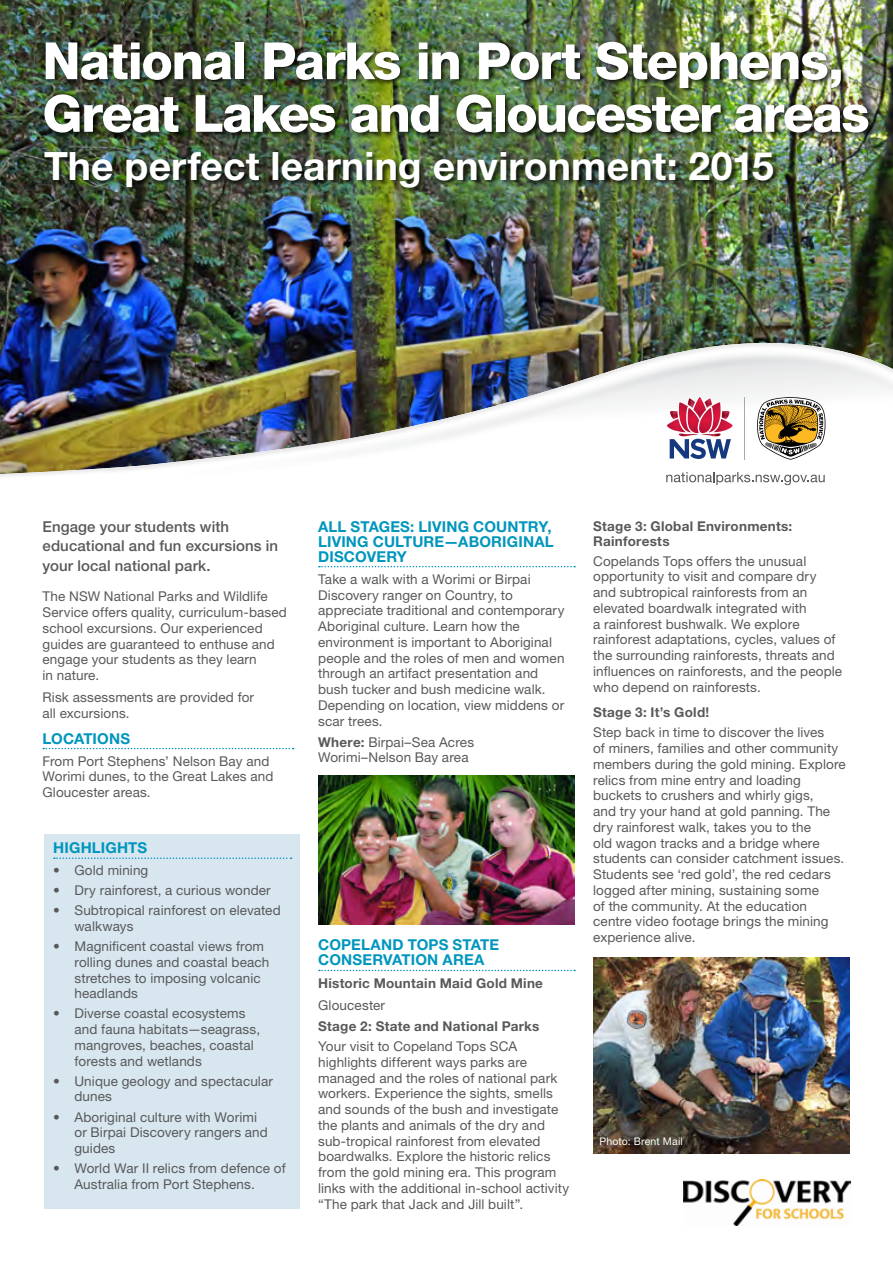
<style>
.page{position:relative;width:893px;height:1263px;background:#fff}
.page>*{position:absolute;margin:0;border:0;box-sizing:border-box;transform-origin:0 0}
.t1{font:800 51.3px/52.7px "Helvetica Neue LT Std";letter-spacing:-.03em;color:#fff}
.t2{font:700 39.15px "Helvetica Neue LT Std";letter-spacing:.005em;color:#fff}
.t3{font:700 15px/15px "Helvetica Neue LT Std";letter-spacing:.01em;color:#0096bd}
.t4{font:500 15px/19.5px "Helvetica Neue LT Std";letter-spacing:.005em;color:#58595b}
.t5{font:13.5px/15.8px "Helvetica Neue LT Std";letter-spacing:.01em;color:#58595b}
.t6{font:700 13.5px/15px "Helvetica Neue LT Std";letter-spacing:.02em;color:#58595b}
.t7{font:10.5px "Helvetica Neue LT Std";letter-spacing:.015em;color:#fff}
.s1{font-weight:700}
</style>
<div class="page">
<img style="left:0;top:0;width:893px;height:343px">
<img style="left:0;top:343px;width:893px;height:127px">
<img style="left:0;top:470px;width:68px;height:7px">
<img style="left:569px;top:343px;width:250px;height:143px">
<img style="left:819px;top:347px;width:74px;height:123px">
<img style="left:462px;top:384px;width:107px;height:86px">
<img style="left:283px;top:414px;width:179px;height:56px">
<img style="left:105px;top:449px;width:178px;height:23px">
<hr style="left:745px;top:397px;width:1px;height:62px;background:#a7a9ac">
<svg style="left:757px;top:397px;width:68px;height:63px"></svg>
<svg style="left:666px;top:396px;width:67px;height:63px"></svg>
<img style="left:713px;top:419px;width:19px;height:13px">
<img style="left:667px;top:419px;width:19px;height:13px">
<img style="left:701px;top:433px;width:20px;height:3px">
<img style="left:679px;top:433px;width:19px;height:3px">
<svg style="left:666px;top:472px;width:159px;height:13px"></svg>
<div style="left:44px;top:40px;width:831px;height:154px;background:#000;opacity:.75"></div>
<svg style="left:43px;top:748px;width:251px;height:1px"></svg>
<svg style="left:319px;top:566px;width:256px;height:1px"></svg>
<svg style="left:319px;top:970px;width:256px;height:1px"></svg>
<div style="left:45px;top:834px;width:255px;height:374px;background:#d8e6ef"></div>
<svg style="left:54px;top:857px;width:238px;height:2px"></svg>
<img style="left:318px;top:776px;width:256px;height:148px">
<img style="left:593px;top:957px;width:256px;height:196px">
<img style="left:683px;top:1179px;width:167px;height:47px">
<h1 class="t1" style="left:43px;top:34px;width:829px">National Parks in Port Stephens,<br>Great Lakes and Gloucester areas</h1>
<h2 class="t2" style="left:44px;top:142px;width:731px">The perfect learning environment: 2015</h2>
<p class="t4" style="left:43px;top:516px;width:237px">Engage your students with educational and fun excursions in your local national park.</p>
<p class="t5" style="left:43px;top:588px;width:246px">The NSW National Parks and Wildlife<br>Service offers quality, curriculum-based school excursions. Our experienced guides are guaranteed to enthuse and engage your students as they learn<br>in nature.</p>
<p class="t5" style="left:43px;top:689px;width:213px">Risk assessments are provided for all excursions.</p>
<p class="t3" style="left:43px;top:730px;width:89px">LOCATIONS</p>
<p class="t5" style="left:43px;top:753px;width:232px">From Port Stephens’ Nelson Bay and<br>Worimi dunes, to the Great Lakes and<br>Gloucester areas.</p>
<p class="t3" style="left:53px;top:840px;width:96px">HIGHLIGHTS</p>
<p class="t5" style="left:53px;top:862px;width:97px">• Gold mining</p>
<p class="t5" style="left:53px;top:882px;width:219px">• Dry rainforest, a curious wonder</p>
<p class="t5" style="left:74px;top:902px;width:208px;text-indent:-21px">• Subtropical rainforest on elevated walkways</p>
<p class="t5" style="left:74px;top:938px;width:196px;text-indent:-21px">• Magnificent coastal views from rolling dunes and coastal beach stretches to imposing volcanic headlands</p>
<p class="t5" style="left:74px;top:1005px;width:187px;text-indent:-21px">• Diverse coastal ecosystems and fauna habitats—seagrass, mangroves, beaches, coastal forests and wetlands</p>
<p class="t5" style="left:74px;top:1073px;width:200px;text-indent:-21px">• Unique geology and spectacular dunes</p>
<p class="t5" style="left:74px;top:1109px;width:195px;text-indent:-21px">• Aboriginal culture with Worimi or Birpai Discovery rangers and guides</p>
<p class="t5" style="left:74px;top:1160px;width:213px;text-indent:-21px">• World War II relics from defence of<br>Australia from Port Stephens.</p>
<p class="t3" style="left:318px;top:518px;width:237px">ALL STAGES: LIVING COUNTRY,<br>LIVING CULTURE—ABORIGINAL<br>DISCOVERy</p>
<p class="t5" style="left:318px;top:571px;width:248px">Take a walk with a Worimi or Birpai Discovery ranger on Country, to appreciate traditional and contemporary Aboriginal culture. Learn how the environment is important to Aboriginal people and the roles of men and women through an artifact presentation and bush tucker and bush medicine walk.<br>Depending on location, view middens or scar trees.</p>
<p class="t5" style="left:318px;top:734px;width:158px;line-height:15px"><span class="s1">Where:</span> Birpai–Sea Acres<br>Worimi–Nelson Bay area</p>
<p class="t3" style="left:318px;top:937px;width:45px">Copeland</p>
<p class="t3" style="left:408px;top:937px;width:65px">To ps State</p>
<p class="t3" style="left:318px;top:952px;width:22px">Conservation</p>
<p class="t3" style="left:443px;top:952px;width:22px">Area</p>
<p class="t6" style="left:318px;top:975px;width:226px">Historic Mountain Maid Gold Mine</p>
<p class="t5" style="left:318px;top:997px;width:68px">Gloucester</p>
<p class="t6" style="left:318px;top:1018px;width:223px">Stage 2: State and National Parks</p>
<p class="t5" style="left:318px;top:1038px;width:253px">Your visit to Copeland Tops SCA highlights different ways parks are managed and the roles of national park workers. Experience the sights, smells and sounds of the bush and investigate the plants and animals of the dry and sub-tropical rainforest from elevated boardwalks. Explore the historic relics from the gold mining era. This program links with the additional in-school activity “The park that Jack and Jill built”.</p>
<p class="t6" style="left:593px;top:518px;width:201px">Stage 3: Global Environments:<br>Rainforests</p>
<p class="t5" style="left:593px;top:553px;width:251px">Copelands Tops offers the unusual opportunity to visit and compare dry and subtropical rainforests from an elevated boardwalk integrated with<br>a rainforest bushwalk. We explore rainforest adaptations, cycles, values of the surrounding rainforests, threats and influences on rainforests, and the people who depend on rainforests.</p>
<p class="t6" style="left:593px;top:705px;width:118px">Stage 3: It’s Gold!</p>
<p class="t5" style="left:593px;top:724px;width:254px">Step back in time to discover the lives<br>of miners, families and other community members during the gold mining. Explore relics from mine entry and loading buckets to crushers and whirly gigs,<br>and try your hand at gold panning. The dry rainforest walk, takes you to the<br>old wagon tracks and a bridge where students can consider catchment issues.<br>Students see ‘red gold’, the red cedars logged after mining, sustaining some<br>of the community. At the education centre video footage brings the mining experience alive.</p>
<p class="t7" style="left:600px;top:1135px;width:85px">Photo: Brent Mail</p>
</div>
